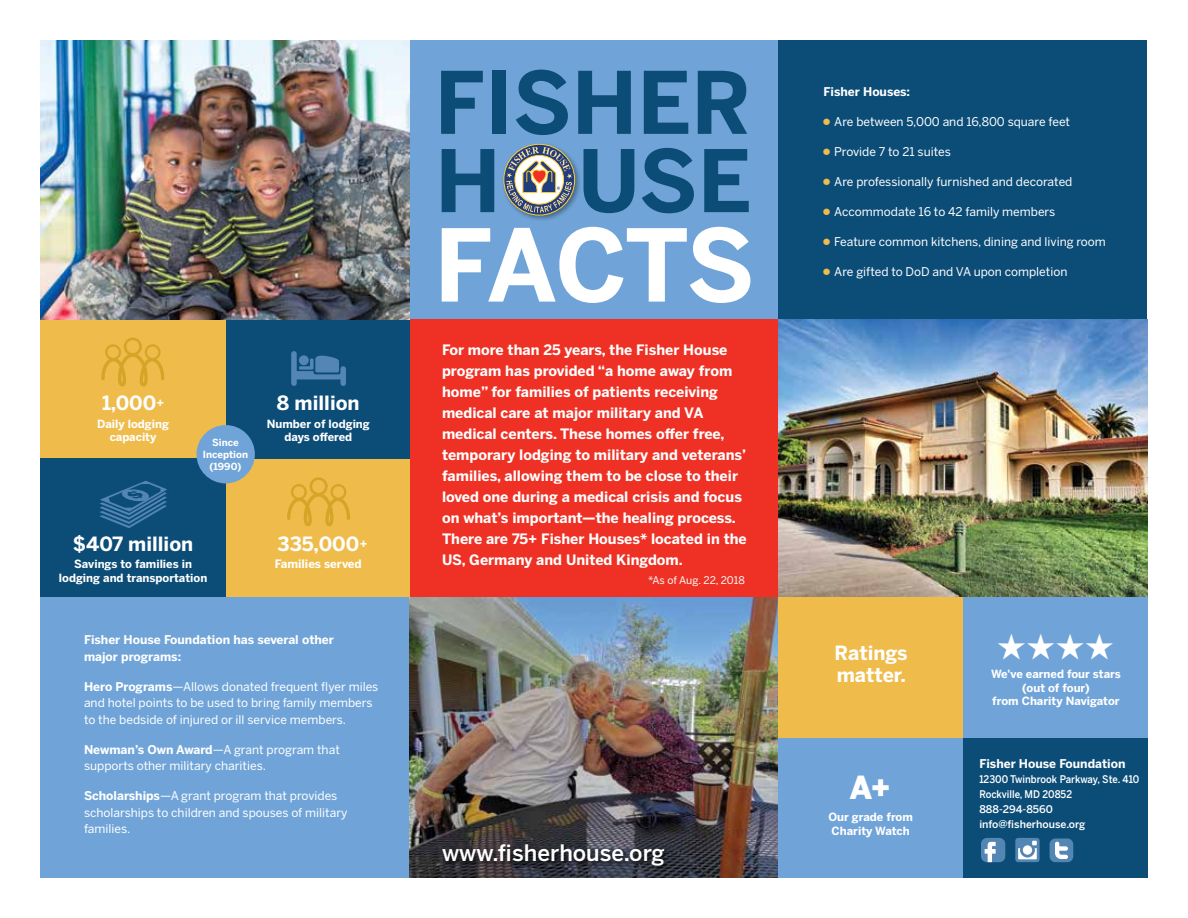
<style>
.page{position:relative;width:1188px;height:918px;background:#fff}
.page>*{position:absolute;margin:0;border:0;box-sizing:border-box;transform-origin:0 0}
.t1{font:700 99.3px "Benton Sans";letter-spacing:-.03em;color:#fff}
.t2{font:700 85.2px/78.3px "Benton Sans";color:#0c4d78}
.t3{font:36px "Zapf Dingbats ITC";color:#fff}
.t4{font:900 31.5px "Benton Sans";color:#fff}
.t5{font:500 22.5px "Benton Sans";color:#fff}
.t6{font:700 19.5px/22.2px "Benton Sans";color:#fff}
.t7{font:700 14.25px/20.9px "Benton Sans";color:#fff}
.t8{font:12px/16.5px "Benton Sans";color:#fff}
.t9{font:700 12px/16.5px "Benton Sans";color:#fff}
.t10{font:700 11.55px "Benton Sans";color:#fff}
.t11{font:700 11.25px/13.5px "Benton Sans";color:#fff;text-align:center}
.t12{font:500 10.5px/15px "Benton Sans";color:#fff;scale:.91 1}
.t13{font:10.5px "Benton Sans";letter-spacing:-.005em;color:#fff}
.t14{font:700 9.75px/12px "Benton Sans";color:#fff;text-align:center}
.s1{font-size:12px}
.s2{font-weight:700}
</style>
<div class="page">
<div style="left:40px;top:320px;width:186px;height:138px;background:#efbc4b"></div>
<svg style="left:101px;top:337px;width:63px;height:50px"></svg>
<div style="left:778px;top:40px;width:370px;height:280px;background:#0c4d78"></div>
<div style="left:410px;top:40px;width:368px;height:280px;background:#70a4d8"></div>
<div style="left:963px;top:738px;width:185px;height:140px;background:#0c4d78"></div>
<div style="left:501px;top:142px;width:81px;height:80px;background:#000;opacity:.35"></div>
<div style="left:503px;top:144px;width:72px;height:72px;border:1px solid #ffcd34;border-radius:50%"></div>
<svg style="left:506px;top:147px;width:66px;height:66px;background:#90939a"></svg>
<div style="left:410px;top:320px;width:368px;height:277px;background:#ee3124"></div>
<img style="left:778px;top:320px;width:370px;height:277px">
<img style="left:40px;top:40px;width:370px;height:280px">
<img style="left:410px;top:597px;width:368px;height:281px">
<div style="left:440px;top:843px;width:231px;height:30px;background:#000;opacity:.75"></div>
<div style="left:778px;top:597px;width:185px;height:141px;background:#efbc4b"></div>
<div style="left:963px;top:597px;width:185px;height:141px;background:#70a4d8"></div>
<div style="left:778px;top:738px;width:185px;height:140px;background:#70a4d8"></div>
<div style="left:226px;top:458px;width:184px;height:141px;background:#efbc4b"></div>
<div style="left:226px;top:320px;width:184px;height:138px;background:#0c4d78"></div>
<div style="left:40px;top:458px;width:186px;height:141px;background:#0c4d78"></div>
<svg style="left:291px;top:351px;width:55px;height:35px"></svg>
<svg style="left:100px;top:481px;width:67px;height:47px"></svg>
<svg style="left:287px;top:477px;width:63px;height:49px"></svg>
<div style="left:40px;top:597px;width:370px;height:281px;background:#70a4d8"></div>
<div style="left:196px;top:425px;width:59px;height:58px;background:#70a4d8;border-radius:50%"></div>
<div style="left:981px;top:838px;width:24px;height:24px;background:#5486b4;border-radius:6px"></div>
<svg style="left:985px;top:842px;width:11px;height:20px"></svg>
<div style="left:1050px;top:839px;width:23px;height:23px;background:#5486b4;border-radius:6px"></div>
<svg style="left:1055px;top:842px;width:13px;height:17px"></svg>
<svg style="left:1015px;top:838px;width:25px;height:24px"></svg>
<h3 class="t6" style="left:102px;top:392px;width:64px">1,000<span class="s1">+</span></h3>
<p class="t11" style="left:97px;top:417px;width:73px">Daily lodging capacity</p>
<p class="t14" style="left:203px;top:436px;width:47px">Since<br>Inception (1990)</p>
<h3 class="t6" style="left:277px;top:392px;width:84px">8 million</h3>
<p class="t11" style="left:267px;top:417px;width:105px">Number of lodging days offered</p>
<h3 class="t6" style="left:73px;top:532px;width:122px">$407 million</h3>
<p class="t11" style="left:59px;top:557px;width:150px">Savings to families in lodging and transportation</p>
<h3 class="t6" style="left:278px;top:532px;width:91px">335,000<span class="s1">+</span></h3>
<p class="t10" style="left:275px;top:557px;width:89px">Families served</p>
<p class="t9" style="left:84px;top:631px;width:251px">Fisher House Foundation has several other major programs:</p>
<p class="t8" style="left:84px;top:678px;width:296px"><span class="s2">Hero Programs</span>—Allows donated frequent flyer miles and hotel points to be used to bring family members to the bedside of injured or ill service members.</p>
<p class="t8" style="left:84px;top:741px;width:257px"><span class="s2">Newman’s Own Award</span>—A grant program that supports other military charities.</p>
<p class="t8" style="left:84px;top:787px;width:265px"><span class="s2">Scholarships</span>—A grant program that provides scholarships to children and spouses of military families.</p>
<h2 class="t2" style="left:435px;top:63px;width:319px">FISHER<br>H USE</h2>
<h1 class="t1" style="left:434px;top:206px;width:322px">FACTS</h1>
<p class="t7" style="left:442px;top:340px;width:306px">For more than 25 years, the Fisher House program has provided “a home away from home” for families of patients receiving medical care at major military and VA medical centers. These homes offer free, temporary lodging to military and veterans’ families, allowing them to be close to their loved one during a medical crisis and focus on what’s important—the healing process.<br>There are 75+ Fisher Houses* located in the US, Germany and United Kingdom.</p>
<p class="t13" style="left:648px;top:574px;width:98px">*As of Aug. 22, 2018</p>
<h3 class="t5" style="left:442px;top:840px;width:224px">www.fisherhouse.org</h3>
<p class="t9" style="left:824px;top:83px;width:88px">Fisher Houses:</p>
<p class="t8" style="left:834px;top:113px;width:237px">Are between 5,000 and 16,800 square feet</p>
<p class="t8" style="left:834px;top:143px;width:118px">Provide 7 to 21 suites</p>
<p class="t8" style="left:834px;top:173px;width:240px">Are professionally furnished and decorated</p>
<p class="t8" style="left:834px;top:203px;width:223px">Accommodate 16 to 42 family members</p>
<p class="t8" style="left:834px;top:233px;width:273px">Feature common kitchens, dining and living room</p>
<p class="t8" style="left:834px;top:263px;width:235px">Are gifted to DoD and VA upon completion</p>
<h3 class="t6" style="left:835px;top:642px;width:75px">Ratings matter.</h3>
<h3 class="t4" style="left:849px;top:769px;width:43px">A+</h3>
<p class="t11" style="left:829px;top:810px;width:86px;text-align:left">Our grade from<br>Charity Watch</p>
<h3 class="t3" style="left:997px;top:630px;width:119px">★★★★</h3>
<p class="t11" style="left:991px;top:667px;width:131px">We've earned four stars (out of four)<br>from Charity Navigator</p>
<p class="t9" style="left:979px;top:756px;width:148px">Fisher House Foundation</p>
<p class="t12" style="left:979px;top:772px;width:177px">12300 Twinbrook Parkway, Ste. 410<br>Rockville, MD 20852<br>888-294-8560 info@fisherhouse.org</p>
</div>
